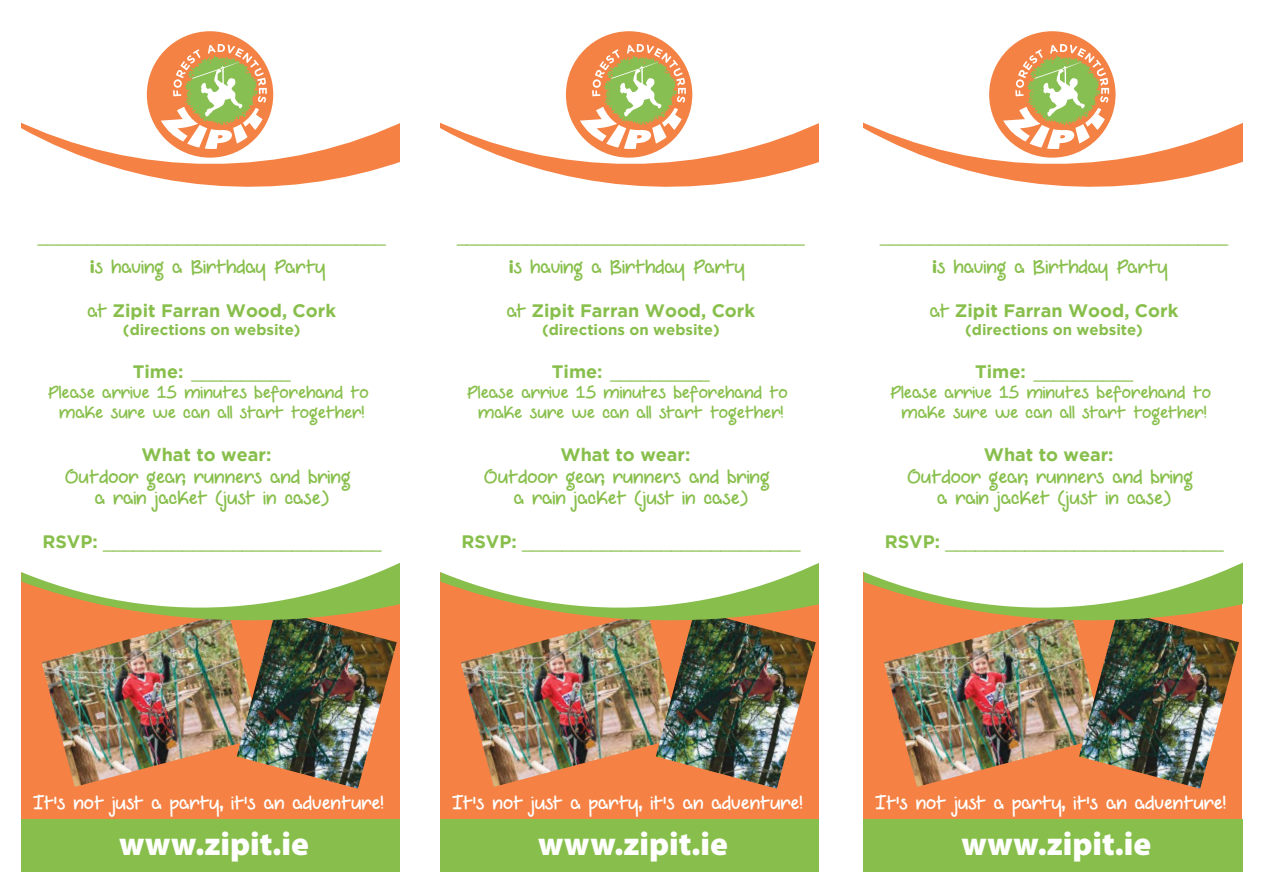
<style>
.page{position:relative;width:1263px;height:893px;background:#fff}
.page>*{position:absolute;margin:0;border:0;box-sizing:border-box;transform-origin:0 0}
.t1{font:900 33px "Myriad Pro";color:#fff}
.t2{font:18px "Gill Sans";color:#88bf4c}
.t3{font:18px/21.6px "My Epic Selfie Demo";color:#88bf4c;text-align:center}
.t4{font:18px "My Epic Selfie Demo";color:#fff}
.t5{font:700 18px "Gotham";color:#88bf4c}
.t6{font:16.5px/19.8px "My Epic Selfie Demo";color:#88bf4c;text-align:center}
.t7{font:700 15px "Gotham";color:#88bf4c}
.s1{font-family:"Baloo Thambi"}
.s2{font-family:"My Epic Selfie Demo";font-weight:400}
.s3{font-family:"Gotham";font-weight:700}
</style>
<div class="page">
<div style="left:21px;top:556px;width:379px;height:264px;background:#f58244"></div>
<div style="left:21px;top:819px;width:379px;height:53px;background:#88bf4c"></div>
<svg style="left:164px;top:179px;width:169px;height:8px"></svg>
<svg style="left:21px;top:31px;width:379px;height:148px"></svg>
<div style="left:147px;top:31px;width:126px;height:127px;background:#f48245;border-radius:50%"></div>
<svg style="left:79px;top:44px;width:250px;height:132px"></svg>
<img style="left:42px;top:632px;width:195px;height:155px">
<img style="left:237px;top:632px;width:160px;height:157px">
<svg style="left:156px;top:628px;width:202px;height:4px"></svg>
<svg style="left:21px;top:556px;width:379px;height:72px;fill:#fefffe"></svg>
<div style="left:440px;top:556px;width:379px;height:264px;background:#f58244"></div>
<div style="left:440px;top:819px;width:379px;height:53px;background:#88bf4c"></div>
<svg style="left:583px;top:179px;width:170px;height:8px"></svg>
<svg style="left:440px;top:31px;width:379px;height:148px"></svg>
<div style="left:566px;top:31px;width:126px;height:127px;background:#f48245;border-radius:50%"></div>
<svg style="left:498px;top:44px;width:250px;height:132px"></svg>
<img style="left:461px;top:632px;width:195px;height:155px">
<img style="left:656px;top:632px;width:160px;height:157px">
<svg style="left:575px;top:628px;width:202px;height:4px"></svg>
<svg style="left:440px;top:556px;width:379px;height:72px;fill:#fefffe"></svg>
<div style="left:864px;top:556px;width:378px;height:264px;background:#f58244"></div>
<div style="left:864px;top:819px;width:378px;height:53px;background:#88bf4c"></div>
<svg style="left:1007px;top:179px;width:169px;height:8px"></svg>
<svg style="left:864px;top:31px;width:378px;height:148px"></svg>
<div style="left:989px;top:31px;width:126px;height:127px;background:#f48245;border-radius:50%"></div>
<svg style="left:921px;top:44px;width:250px;height:132px"></svg>
<img style="left:884px;top:632px;width:195px;height:155px">
<img style="left:1079px;top:632px;width:160px;height:157px">
<svg style="left:999px;top:628px;width:202px;height:4px"></svg>
<svg style="left:864px;top:556px;width:378px;height:72px;fill:#fefffe"></svg>
<p class="t2" style="left:38px;top:225px;width:349px">___________________________________</p>
<p class="t3" style="left:90px;top:256px;width:237px"><span class="s1">i</span>s having a Birthday Party</p>
<p class="t5" style="left:88px;top:300px;width:250px"><span class="s2">at</span> Zipit Farran Wood, Cork</p>
<p class="t7" style="left:123px;top:321px;width:179px">(directions on website)</p>
<p class="t2" style="left:133px;top:362px;width:159px"><span class="s3">Time:</span> __________</p>
<p class="t6" style="left:48px;top:383px;width:322px">Please arrive 15 minutes beforehand to make sure we can all start together!</p>
<p class="t5" style="left:141px;top:444px;width:131px">What to wear:</p>
<p class="t3" style="left:65px;top:466px;width:287px">Outdoor gear, runners and bring a rain jacket (just in case)</p>
<p class="t2" style="left:42px;top:531px;width:340px"><span class="s3">RSVP:</span> ____________________________</p>
<p class="t2" style="left:457px;top:225px;width:349px">___________________________________</p>
<p class="t3" style="left:509px;top:256px;width:237px"><span class="s1">i</span>s having a Birthday Party</p>
<p class="t5" style="left:507px;top:300px;width:250px"><span class="s2">at</span> Zipit Farran Wood, Cork</p>
<p class="t7" style="left:542px;top:321px;width:179px">(directions on website)</p>
<p class="t2" style="left:552px;top:362px;width:159px"><span class="s3">Time:</span> __________</p>
<p class="t6" style="left:467px;top:383px;width:322px">Please arrive 15 minutes beforehand to make sure we can all start together!</p>
<p class="t5" style="left:561px;top:444px;width:131px">What to wear:</p>
<p class="t3" style="left:484px;top:466px;width:287px">Outdoor gear, runners and bring a rain jacket (just in case)</p>
<p class="t2" style="left:461px;top:531px;width:340px"><span class="s3">RSVP:</span> ____________________________</p>
<p class="t2" style="left:880px;top:225px;width:349px">___________________________________</p>
<p class="t3" style="left:932px;top:256px;width:237px"><span class="s1">i</span>s having a Birthday Party</p>
<p class="t5" style="left:930px;top:300px;width:250px"><span class="s2">at</span> Zipit Farran Wood, Cork</p>
<p class="t7" style="left:965px;top:321px;width:179px">(directions on website)</p>
<p class="t2" style="left:975px;top:362px;width:159px"><span class="s3">Time:</span> __________</p>
<p class="t6" style="left:890px;top:383px;width:322px">Please arrive 15 minutes beforehand to make sure we can all start together!</p>
<p class="t5" style="left:984px;top:444px;width:131px">What to wear:</p>
<p class="t3" style="left:907px;top:466px;width:287px">Outdoor gear, runners and bring a rain jacket (just in case)</p>
<p class="t2" style="left:885px;top:531px;width:340px"><span class="s3">RSVP:</span> ____________________________</p>
<p class="t4" style="left:33px;top:790px;width:353px">It's not just a party, it's an adventure!</p>
<h1 class="t1" style="left:119px;top:825px;width:191px">www.zipit.ie</h1>
<p class="t4" style="left:452px;top:790px;width:353px">It's not just a party, it's an adventure!</p>
<h1 class="t1" style="left:538px;top:825px;width:191px">www.zipit.ie</h1>
<p class="t4" style="left:875px;top:790px;width:353px">It's not just a party, it's an adventure!</p>
<h1 class="t1" style="left:961px;top:825px;width:191px">www.zipit.ie</h1>
</div>
